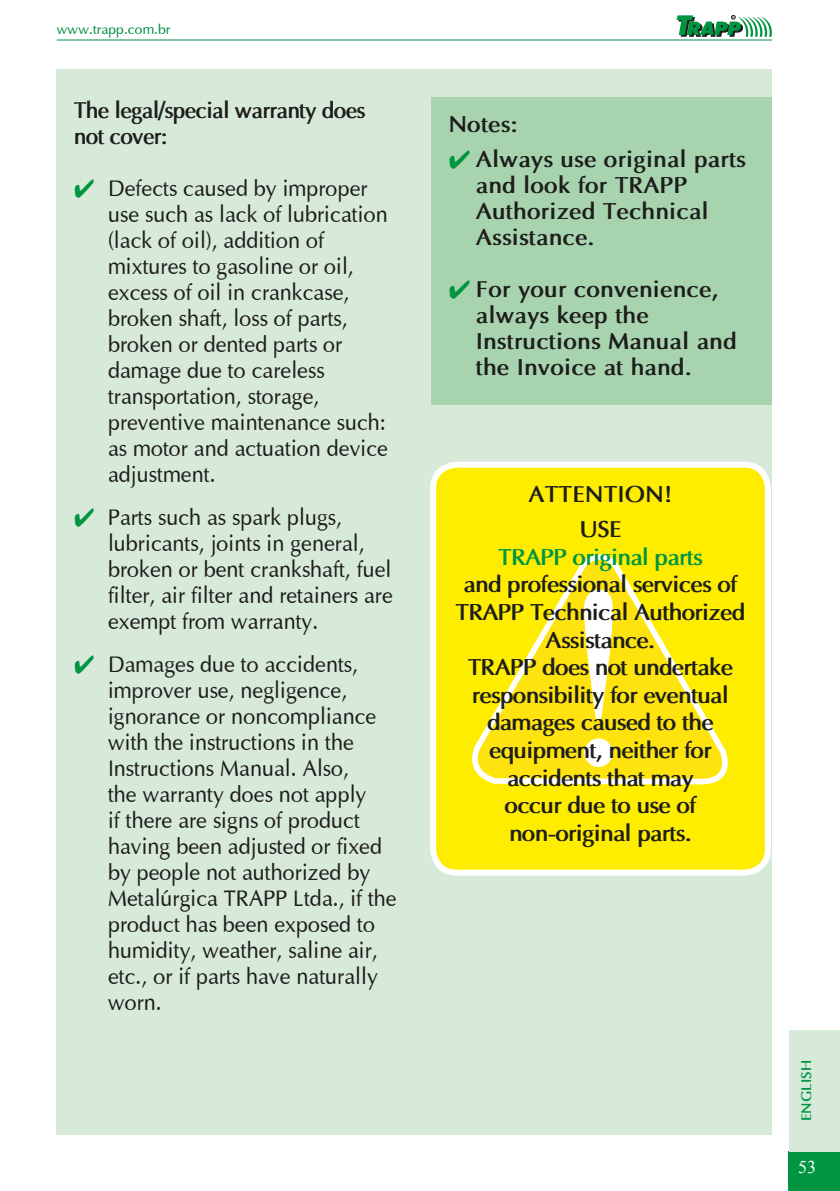
<style>
.page{position:relative;width:840px;height:1191px;background:#fff}
.page>*{position:absolute;margin:0;border:0;box-sizing:border-box;transform-origin:0 0}
.t1{font:23px/26px "Optima";color:#1d1d1b;scale:.94 1}
.t2{font:700 23px/27.6px "Optima";letter-spacing:-.04em;color:#1d1d1b;text-align:center}
.t3{font:700 23px/26px "Optima";color:#1d1d1b}
.t4{font:700 23px "Optima";letter-spacing:-.04em;color:#009641}
.t5{font:700 22.8px/26px "Optima";letter-spacing:-.04em;color:#1d1d1b;scale:.94 1}
.t6{font:18px "Times New Roman";color:#fff}
.t7{font:14px "Optima";color:#008e44}
.t8{font:700 14px "Optima";color:#009641}
.s1{color:#009641}
</style>
<div class="page">
<div style="left:788px;top:1151px;width:51px;height:40px;background:#009641"></div>
<div style="left:788px;top:1029px;width:51px;height:122px;background:#d7ead9"></div>
<svg style="left:676px;top:15px;width:95px;height:22px"></svg>
<hr style="left:57px;top:40px;width:714px;height:1px;background:#008e44">
<div style="left:57px;top:69px;width:714px;height:1065px;background:#d7ead9"></div>
<div style="left:431px;top:97px;width:340px;height:308px;background:#a8d3af"></div>
<div style="left:433px;top:465px;width:334px;height:407px;background:#ffed00;border-radius:24px"></div>
<div style="left:430px;top:462px;width:340px;height:413px;border:6px solid #fff;border-radius:24px"></div>
<svg style="left:472px;top:554px;width:256px;height:231px"></svg>
<svg style="left:583px;top:589px;width:30px;height:178px"></svg>
<p class="t7" style="left:57px;top:21px;width:115px">www.trapp.com.br</p>
<p class="t5" style="left:74px;top:98px;width:312px">The legal/special warranty does not cover:</p>
<p class="t1" style="left:108px;top:176px;width:299px">Defects caused by improper use such as lack of lubrication (lack of oil), addition of mixtures to gasoline or oil, excess of oil in crankcase, broken shaft, loss of parts, broken or dented parts or damage due to careless transportation, storage, preventive maintenance such: as motor and actuation device adjustment.</p>
<p class="t1" style="left:108px;top:504px;width:304px">Parts such as spark plugs, lubricants, joints in general, broken or bent crankshaft, fuel filter, air filter and retainers are exempt from warranty.</p>
<p class="t1" style="left:108px;top:651px;width:308px">Damages due to accidents, improver use, negligence, ignorance or noncompliance with the instructions in the<br>Instructions Manual. Also,<br>the warranty does not apply<br>if there are signs of product having been adjusted or fixed by people not authorized by<br>Metalúrgica TRAPP Ltda., if the product has been exposed to humidity, weather, saline air, etc., or if parts have naturally worn.</p>
<p class="t2" style="left:448px;top:110px;width:71px">Notes:</p>
<p class="t3" style="left:475px;top:146px;width:271px;text-indent:-27px"><span class="s1">✔</span> Always use original parts and look for TRAPP<br>Authorized Technical<br>Assistance.</p>
<p class="t3" style="left:475px;top:276px;width:262px;text-indent:-27px"><span class="s1">✔</span> For your convenience, always keep the<br>Instructions Manual and the Invoice at hand.</p>
<p class="t3" style="left:528px;top:476px;width:145px;line-height:35.2px;text-align:center">ATTENTION!<br>USE</p>
<p class="t4" style="left:498px;top:543px;width:206px">TRAPP original parts</p>
<p class="t2" style="left:455px;top:571px;width:291px">and professional services of<br>TRAPP Technical Authorized<br>Assistance.<br>TRAPP does not undertake responsibility for eventual damages caused to the equipment, neither for accidents that may<br>occur due to use of non-original parts.</p>
<p class="t8" style="left:797px;top:1121px;width:63px;rotate:-90deg">ENGLISH</p>
<p class="t6" style="left:797px;top:1154px;width:19px">53</p>
</div>
